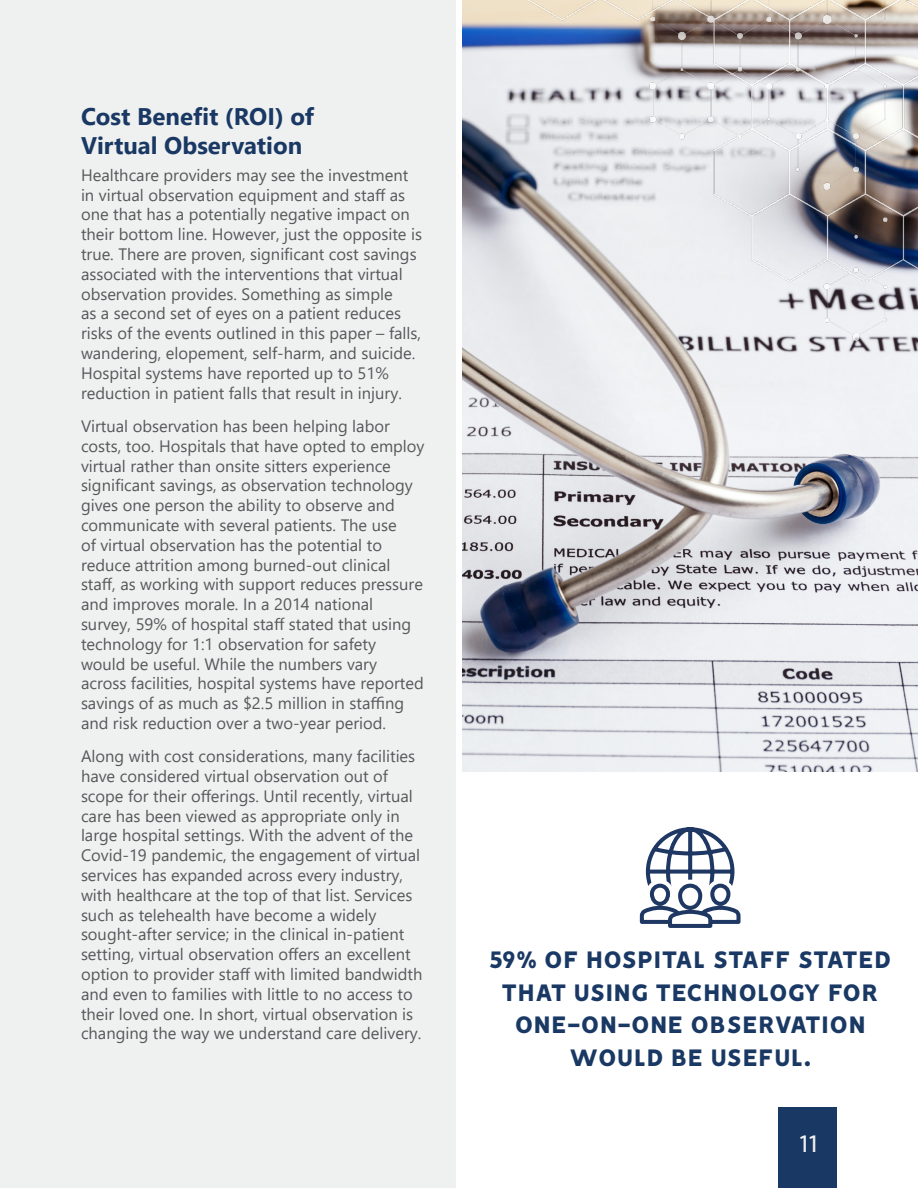
<style>
.page{position:relative;width:918px;height:1188px;background:#fff}
.page>*{position:absolute;margin:0;border:0;box-sizing:border-box;transform-origin:0 0}
.Pulled_Quotes{font:800 27px/32.4px "Vision";color:#193863;text-align:center}
.Pulled_Quotes-2{font:27px "Vision";color:#eff0f0}
.Heading_2{font:700 24px/28.8px "Segoe UI";color:#193863}
.Body{font:16.5px/19.8px "Segoe UI";color:#57585a}
</style>
<div class="page">
<div style="left:0;top:0;width:456px;height:1188px;background:#eff0f0"></div>
<img style="left:462px;top:0;width:456px;height:772px">
<svg style="left:639px;top:827px;width:102px;height:101px"></svg>
<div style="left:779px;top:1107px;width:58px;height:81px;background:#193863"></div>
<img style="left:528px;top:0;width:390px;height:341px">
<p class="Heading_2" style="left:81px;top:101px;width:235px">Cost Benefit (ROI) of<br>Virtual Observation</p>
<p class="Body" style="left:81px;top:164px;width:343px">Healthcare providers may see the investment in virtual observation equipment and staff as one that has a potentially negative impact on their bottom line. However, just the opposite is true. There are proven, significant cost savings associated with the interventions that virtual observation provides. Something as simple<br>as a second set of eyes on a patient reduces risks of the events outlined in this paper – falls, wandering, elopement, self-harm, and suicide.<br>Hospital systems have reported up to 51% reduction in patient falls that result in injury.</p>
<p class="Body" style="left:81px;top:415px;width:345px">Virtual observation has been helping labor costs, too. Hospitals that have opted to employ virtual rather than onsite sitters experience significant savings, as observation technology gives one person the ability to observe and communicate with several patients. The use<br>of virtual observation has the potential to reduce attrition among burned-out clinical staff, as working with support reduces pressure and improves morale. In a 2014 national survey, 59% of hospital staff stated that using technology for 1:1 observation for safety would be useful. While the numbers vary across facilities, hospital systems have reported savings of as much as $2.5 million in staffing and risk reduction over a two-year period.</p>
<p class="Body" style="left:81px;top:745px;width:343px">Along with cost considerations, many facilities have considered virtual observation out of scope for their offerings. Until recently, virtual care has been viewed as appropriate only in large hospital settings. With the advent of the Covid-19 pandemic, the engagement of virtual services has expanded across every industry, with healthcare at the top of that list. Services such as telehealth have become a widely sought-after service; in the clinical in-patient setting, virtual observation offers an excellent option to provider staff with limited bandwidth and even to families with little to no access to their loved one. In short, virtual observation is changing the way we understand care delivery.</p>
<p class="Pulled_Quotes" style="left:489px;top:944px;width:404px">59% OF HOSPITAL STAFF STATED<br>THAT USING TECHNOLOGY FOR<br>ONE-ON-ONE OBSERVATION<br>WOULD BE USEFUL.</p>
<p class="Pulled_Quotes-2" style="left:799px;top:1128px;width:20px">11</p>
</div>
